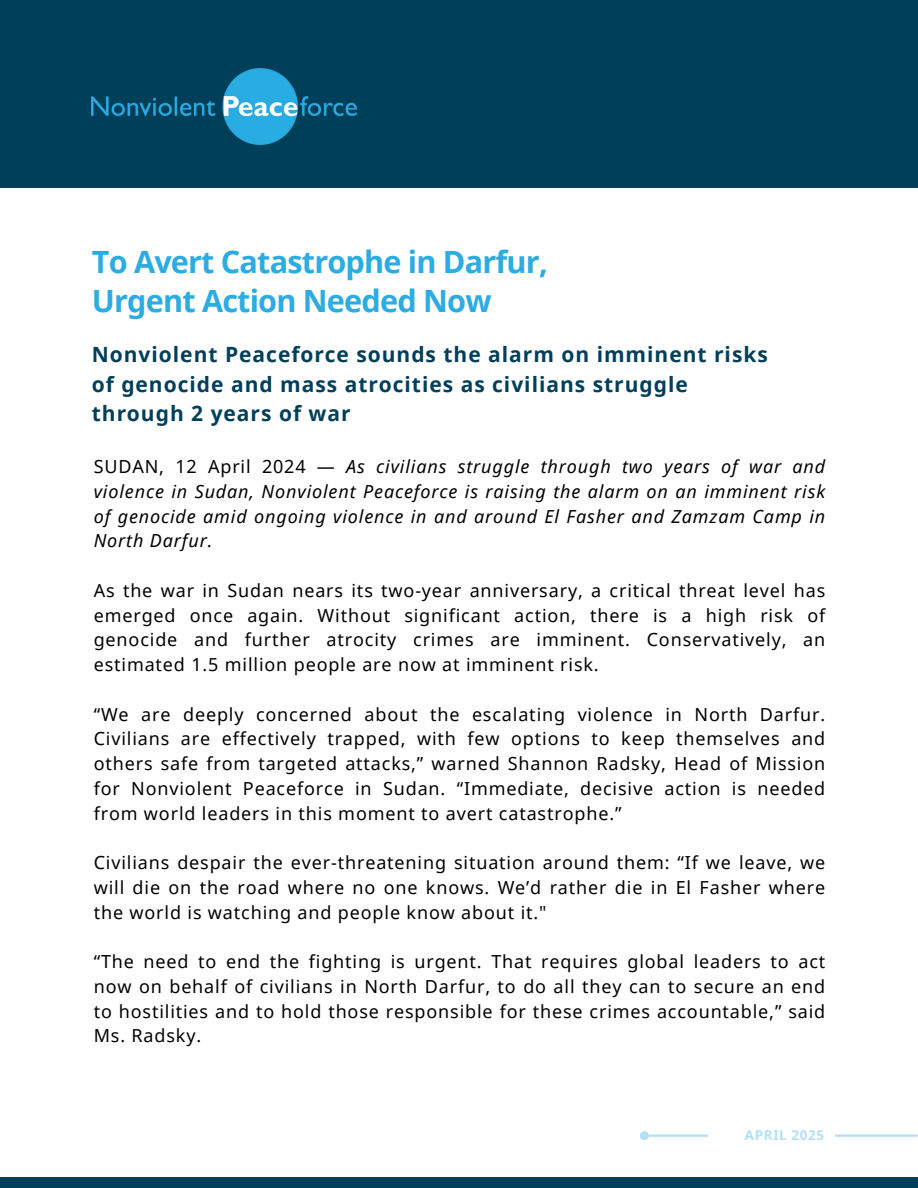
<style>
.page{position:relative;width:918px;height:1188px;background:#fff}
.page>*{position:absolute;margin:0;border:0;box-sizing:border-box;transform-origin:0 0}
.t1{font:700 30.6px/39.3px "Noto Sans";letter-spacing:-.025em;color:#2cace3}
.t2{font:700 21px/29.2px "Noto Sans";letter-spacing:.045em;color:#003f5a}
.t3{font:18px/24.8px "Noto Sans";letter-spacing:.045em;color:#000;text-align:justify}
.t4{font:italic 18px/24.8px "Noto Sans";letter-spacing:.045em;color:#000;text-align:justify}
.t5{font:700 13.5px "Noto Sans";letter-spacing:.045em;color:#b3dff4}
.s1{font-style:normal}
</style>
<div class="page">
<div style="left:0;top:0;width:918px;height:187px;background:#003f5a"></div>
<img style="left:92px;top:69px;width:264px;height:75px">
<div style="left:0;top:1177px;width:918px;height:11px;background:#003f5a"></div>
<hr style="left:649px;top:1135px;width:268px;height:2px;background:#b3dff4">
<div style="left:641px;top:1132px;width:7px;height:7px;background:#b3dff4;border-radius:50%"></div>
<div style="left:640px;top:1131px;width:9px;height:9px;border:2px solid #b3dff4;border-radius:50%"></div>
<div style="left:708px;top:1095px;width:127px;height:61px;background:#fff"></div>
<h1 class="t1" style="left:92px;top:241px;width:457px">To Avert Catastrophe in Darfur,<br>Urgent Action Needed Now</h1>
<p class="t2" style="left:92px;top:340px;width:678px">Nonviolent Peaceforce sounds the alarm on imminent risks of genocide and mass atrocities as civilians struggle through 2 years of war</p>
<p class="t4" style="left:94px;top:454px;width:733px"><span class="s1">SUDAN, 12 April 2024 —</span> As civilians struggle through two years of war and violence in Sudan, Nonviolent Peaceforce is raising the alarm on an imminent risk of genocide amid ongoing violence in and around El Fasher and Zamzam Camp in North Darfur.</p>
<p class="t3" style="left:94px;top:577px;width:733px">As the war in Sudan nears its two-year anniversary, a critical threat level has emerged once again. Without significant action, there is a high risk of genocide and further atrocity crimes are imminent. Conservatively, an estimated 1.5 million people are now at imminent risk.</p>
<p class="t3" style="left:94px;top:701px;width:733px">“We are deeply concerned about the escalating violence in North Darfur.<br>Civilians are effectively trapped, with few options to keep themselves and others safe from targeted attacks,” warned Shannon Radsky, Head of Mission for Nonviolent Peaceforce in Sudan. “Immediate, decisive action is needed from world leaders in this moment to avert catastrophe.”</p>
<p class="t3" style="left:94px;top:850px;width:733px">Civilians despair the ever-threatening situation around them: “If we leave, we will die on the road where no one knows. We’d rather die in El Fasher where the world is watching and people know about it."</p>
<p class="t3" style="left:94px;top:949px;width:733px">“The need to end the fighting is urgent. That requires global leaders to act now on behalf of civilians in North Darfur, to do all they can to secure an end to hostilities and to hold those responsible for these crimes accountable,” said Ms. Radsky.</p>
<p class="t5" style="left:745px;top:1126px;width:81px">APRIL 2025</p>
</div>
